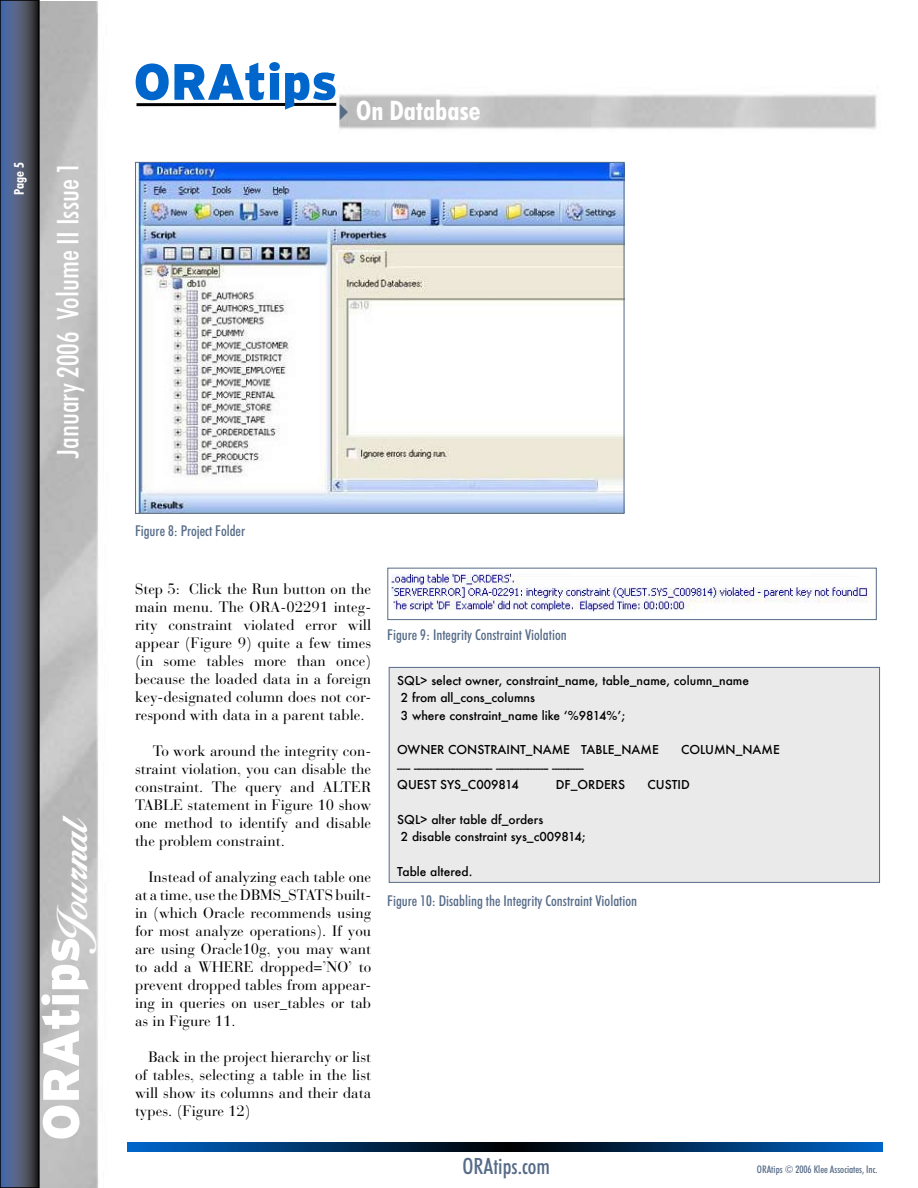
<style>
.page{position:relative;width:918px;height:1188px;background:#fff}
.page>*{position:absolute;margin:0;border:0;box-sizing:border-box;transform-origin:0 0}
.t1{font:900 51px "Interstate";letter-spacing:-.005em;color:#fff}
.t2{font:900 51px "Interstate";letter-spacing:-.005em;color:#06c}
.t3{font:500 condensed 30px "Futura BT";color:#fff}
.t4{font:700 condensed 27px "Futura BT";color:#fff}
.t5{font:500 condensed 22.5px "Futura BT";color:#566b87}
.t6{font:15px/18px "Bauer Bodoni";color:#000;text-align:justify}
.t7{font:500 condensed 15px "Futura BT";color:#566b87}
.t8{font:700 condensed 13.5px "Futura BT";color:#fff}
.t9{font:500 12px/17.4px "Futura";color:#000}
.t10{font:500 condensed 10.5px "Futura BT";color:#566b87}
.s1{color:#566b87}
</style>
<div class="page">
<img style="left:40px;top:2px;width:841px;height:1186px">
<hr style="left:136px;top:103px;width:200px;height:3px;background:#000">
<svg style="left:3px;top:3px;width:34px;height:1182px;background:#4b5774"></svg>
<div style="left:0;top:0;width:40px;height:1188px;border:2px solid #000"></div>
<svg style="left:128px;top:1142px;width:755px;height:10px;background:#003265"></svg>
<img style="left:137px;top:164px;width:485px;height:348px">
<div style="left:388px;top:568px;width:488px;height:52px;background:#fff"></div>
<img style="left:391px;top:573px;width:479px;height:40px">
<div style="left:387px;top:568px;width:490px;height:52px;border:1px solid #566b87"></div>
<div style="left:389px;top:667px;width:491px;height:215px;background:#eaeaea"></div>
<div style="left:389px;top:667px;width:491px;height:216px;border:1px solid #566b87"></div>
<svg style="left:14px;top:163px;width:10px;height:5px"></svg>
<p class="t8" style="left:11px;top:195px;width:25px;rotate:-90deg">Page</p>
<h2 class="t3" style="left:50px;top:458px;width:298px;rotate:-90deg">January 2006 Volume II Issue 1</h2>
<h1 class="t1" style="left:32px;top:1141px;width:329px;rotate:-90deg">ORAtips <sub>Journal</sub></h1>
<h1 class="t2" style="left:134px;top:53px;width:206px">ORAtips</h1>
<h3 class="t4" style="left:331px;top:94px;width:151px"><span class="s1">✔</span>On Database</h3>
<p class="t7" style="left:135px;top:522px;width:112px">Figure 8: Project Folder</p>
<p class="t6" style="left:135px;top:580px;width:238px">Step 5: Click the Run button on the main menu. The ORA-02291 integ&shy;rity constraint violated error will appear (Figure 9) quite a few times (in some tables more than once) because the loaded data in a foreign key-designated column does not cor&shy;respond with data in a parent table.</p>
<p class="t6" style="left:135px;top:742px;width:238px;text-indent:18px">To work around the integrity con&shy;straint violation, you can disable the constraint. The query and ALTER TABLE statement in Figure 10 show one method to identify and disable the problem constraint.</p>
<p class="t6" style="left:135px;top:868px;width:238px;text-indent:14px">Instead of analyzing each table one at a time, use the DBMS_STATS built&shy;in (which Oracle recommends using for most analyze operations). If you are using Oracle10g, you may want to add a WHERE dropped=’NO’ to prevent dropped tables from appear&shy;ing in queries on user_tables or tab as in Figure 11.</p>
<p class="t6" style="left:135px;top:1048px;width:238px;text-indent:14px">Back in the project hierarchy or list of tables, selecting a table in the list will show its columns and their data types. (Figure 12)</p>
<p class="t7" style="left:387px;top:626px;width:181px">Figure 9: Integrity Constraint Violation</p>
<p class="t9" style="left:401px;top:672px;width:350px;text-indent:-4px">SQL&gt; select owner, constraint_name, table_name, column_name<br>2 from all_cons_columns<br>3 where constraint_name like ‘%9814%’;</p>
<p class="t9" style="left:397px;top:741px;width:263px">OWNER CONSTRAINT_NAME TABLE_NAME</p>
<p class="t9" style="left:681px;top:741px;width:100px">COLUMN_NAME</p>
<p class="t9" style="left:397px;top:759px;width:188px">----- ------------------------------ -------------------- ------------<br>QUEST SYS_C009814</p>
<p class="t9" style="left:556px;top:776px;width:71px">DF_ORDERS</p>
<p class="t9" style="left:647px;top:776px;width:44px">CUSTID</p>
<p class="t9" style="left:401px;top:811px;width:186px;text-indent:-4px">SQL&gt; alter table df_orders<br>2 disable constraint sys_c009814;</p>
<p class="t9" style="left:397px;top:863px;width:77px">Table altered.</p>
<p class="t7" style="left:387px;top:892px;width:251px">Figure 10: Disabling the Integrity Constraint Violation</p>
<h3 class="t5" style="left:463px;top:1152px;width:89px">ORAtips.com</h3>
<p class="t10" style="left:757px;top:1163px;width:122px">ORAtips © 2006 Klee Associates, Inc.</p>
</div>
